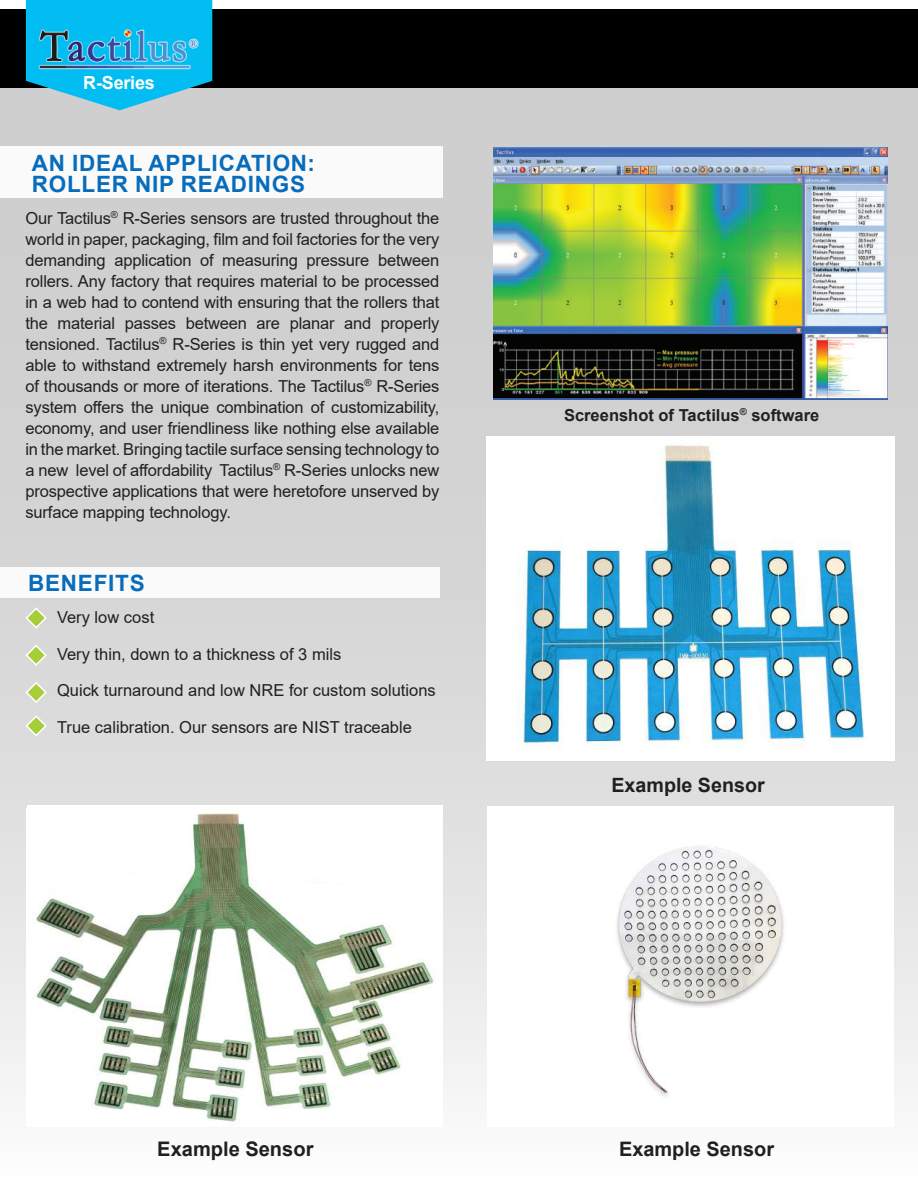
<style>
.page{position:relative;width:918px;height:1188px;background:#fff}
.page>*{position:absolute;margin:0;border:0;box-sizing:border-box;transform-origin:0 0}
.t1{font:700 22.5px/21px "Arial";letter-spacing:.035em;color:#076cbc}
.t2{font:700 20.1px "Arial";color:#231f20}
.t3{font:700 19.95px "Arial";color:#231f20}
.t4{font:700 19.65px "Arial";color:#231f20}
.t5{font:700 18px "Arial";letter-spacing:-.01em;color:#fff}
.t6{font:16.5px/21px "Arial";color:#231f20;text-align:justify}
.t7{font:700 16.5px "Arial";color:#231f20}
</style>
<div class="page">
<div style="left:0;top:9px;width:918px;height:1179px;background:linear-gradient(to bottom,#c2c1c1,#f5f5f5)"></div>
<svg style="left:24px;top:606px;width:24px;height:24px"></svg>
<svg style="left:24px;top:643px;width:24px;height:24px"></svg>
<svg style="left:24px;top:681px;width:24px;height:23px"></svg>
<svg style="left:24px;top:714px;width:24px;height:24px"></svg>
<div style="left:0;top:567px;width:440px;height:31px;background:#fff"></div>
<div style="left:0;top:146px;width:442px;height:52px;background:#fff"></div>
<div style="left:486px;top:436px;width:409px;height:325px;background:#fff"></div>
<img style="left:517px;top:444px;width:347px;height:304px">
<img style="left:27px;top:809px;width:415px;height:318px">
<div style="left:487px;top:806px;width:407px;height:321px;background:#fff"></div>
<img style="left:616px;top:846px;width:168px;height:251px">
<div style="left:0;top:9px;width:918px;height:78px;background:#000"></div>
<svg style="left:26px;top:0;width:186px;height:110px;background:#27bee8"></svg>
<img style="left:39px;top:28px;width:160px;height:44px">
<img style="left:493px;top:147px;width:395px;height:252px">
<p class="t5" style="left:83px;top:70px;width:73px">R-Series</p>
<h1 class="t1" style="left:32px;top:153px;width:285px">AN IDEAL APPLICATION:<br>ROLLER NIP READINGS</h1>
<p class="t6" style="left:26px;top:208px;width:415px">Our Tactilus<sup>®</sup> R-Series sensors are trusted throughout the world in paper, packaging, film and foil factories for the very demanding application of measuring pressure between rollers. Any factory that requires material to be processed in a web had to contend with ensuring that the rollers that the material passes between are planar and properly tensioned. Tactilus<sup>®</sup> R-Series is thin yet very rugged and able to withstand extremely harsh environments for tens of thousands or more of iterations. The Tactilus<sup>®</sup> R-Series system offers the unique combination of customizability, economy, and user friendliness like nothing else available in the market. Bringing tactile surface sensing technology to a new level of affordability Tactilus<sup>®</sup> R-Series unlocks new prospective applications that were heretofore unserved by surface mapping technology.</p>
<h1 class="t1" style="left:28px;top:572px;width:118px">BENEFITS</h1>
<p class="t6" style="left:57px;top:607px;width:99px">Very low cost</p>
<p class="t6" style="left:57px;top:643px;width:286px">Very thin, down to a thickness of 3 mils</p>
<p class="t6" style="left:57px;top:680px;width:380px">Quick turnaround and low NRE for custom solutions</p>
<p class="t6" style="left:57px;top:717px;width:356px">True calibration. Our sensors are NIST traceable</p>
<p class="t7" style="left:564px;top:403px;width:257px">Screenshot of Tactilus<sup>®</sup> software</p>
<p class="t4" style="left:612px;top:771px;width:155px">Example Sensor</p>
<p class="t2" style="left:157px;top:1135px;width:158px">Example Sensor</p>
<p class="t3" style="left:619px;top:1135px;width:156px">Example Sensor</p>
</div>
